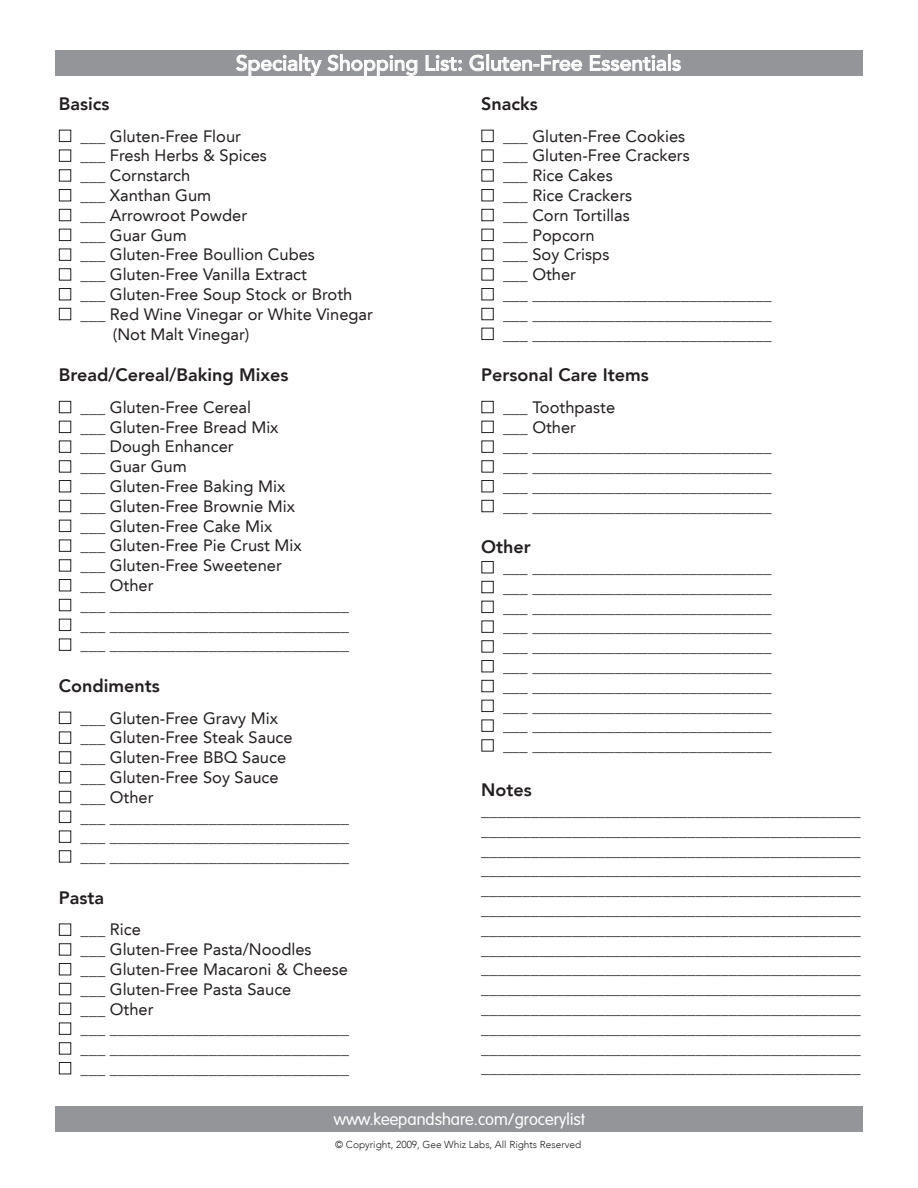
<style>
.page{position:relative;width:918px;height:1188px;background:#fff}
.page>*{position:absolute;margin:0;border:0;box-sizing:border-box;transform-origin:0 0}
.t1{font:500 21px "Avenir LT";color:#fff}
.t2{font:800 18px "Avenir LT";color:#231f20}
.t3{font:16.5px/19.8px "Avenir LT";color:#231f20}
.t4{font:300 16.5px "VAG Rounded";color:#fff}
.t5{font:300 10.2px "Avenir LT";color:#231f20}
</style>
<div class="page">
<div style="left:55px;top:50px;width:808px;height:26px;background:#939598"></div>
<div style="left:55px;top:1106px;width:808px;height:26px;background:#939598"></div>
<div style="left:59px;top:130px;width:12px;height:12px;border:1px solid #231f20"></div>
<div style="left:59px;top:150px;width:12px;height:12px;border:1px solid #231f20"></div>
<div style="left:59px;top:170px;width:12px;height:11px;border:1px solid #231f20"></div>
<div style="left:59px;top:189px;width:12px;height:12px;border:1px solid #231f20"></div>
<div style="left:59px;top:209px;width:12px;height:12px;border:1px solid #231f20"></div>
<div style="left:59px;top:229px;width:12px;height:12px;border:1px solid #231f20"></div>
<div style="left:59px;top:249px;width:12px;height:12px;border:1px solid #231f20"></div>
<div style="left:59px;top:269px;width:12px;height:11px;border:1px solid #231f20"></div>
<div style="left:59px;top:288px;width:12px;height:12px;border:1px solid #231f20"></div>
<div style="left:59px;top:308px;width:12px;height:12px;border:1px solid #231f20"></div>
<div style="left:59px;top:401px;width:12px;height:12px;border:1px solid #231f20"></div>
<div style="left:59px;top:421px;width:12px;height:12px;border:1px solid #231f20"></div>
<div style="left:59px;top:441px;width:12px;height:12px;border:1px solid #231f20"></div>
<div style="left:59px;top:461px;width:12px;height:11px;border:1px solid #231f20"></div>
<div style="left:59px;top:480px;width:12px;height:12px;border:1px solid #231f20"></div>
<div style="left:59px;top:500px;width:12px;height:12px;border:1px solid #231f20"></div>
<div style="left:59px;top:520px;width:12px;height:12px;border:1px solid #231f20"></div>
<div style="left:59px;top:540px;width:12px;height:12px;border:1px solid #231f20"></div>
<div style="left:59px;top:560px;width:12px;height:11px;border:1px solid #231f20"></div>
<div style="left:59px;top:579px;width:12px;height:12px;border:1px solid #231f20"></div>
<div style="left:59px;top:599px;width:12px;height:12px;border:1px solid #231f20"></div>
<div style="left:59px;top:619px;width:12px;height:12px;border:1px solid #231f20"></div>
<div style="left:59px;top:639px;width:12px;height:12px;border:1px solid #231f20"></div>
<div style="left:59px;top:712px;width:12px;height:12px;border:1px solid #231f20"></div>
<div style="left:59px;top:732px;width:12px;height:12px;border:1px solid #231f20"></div>
<div style="left:59px;top:752px;width:12px;height:11px;border:1px solid #231f20"></div>
<div style="left:59px;top:771px;width:12px;height:12px;border:1px solid #231f20"></div>
<div style="left:59px;top:791px;width:12px;height:12px;border:1px solid #231f20"></div>
<div style="left:59px;top:811px;width:12px;height:12px;border:1px solid #231f20"></div>
<div style="left:59px;top:831px;width:12px;height:12px;border:1px solid #231f20"></div>
<div style="left:59px;top:851px;width:12px;height:11px;border:1px solid #231f20"></div>
<div style="left:59px;top:924px;width:12px;height:12px;border:1px solid #231f20"></div>
<div style="left:59px;top:944px;width:12px;height:11px;border:1px solid #231f20"></div>
<div style="left:59px;top:963px;width:12px;height:12px;border:1px solid #231f20"></div>
<div style="left:59px;top:983px;width:12px;height:12px;border:1px solid #231f20"></div>
<div style="left:59px;top:1003px;width:12px;height:12px;border:1px solid #231f20"></div>
<div style="left:59px;top:1023px;width:12px;height:12px;border:1px solid #231f20"></div>
<div style="left:59px;top:1043px;width:12px;height:11px;border:1px solid #231f20"></div>
<div style="left:59px;top:1062px;width:12px;height:12px;border:1px solid #231f20"></div>
<div style="left:482px;top:130px;width:11px;height:12px;border:1px solid #231f20"></div>
<div style="left:482px;top:189px;width:11px;height:12px;border:1px solid #231f20"></div>
<div style="left:482px;top:209px;width:11px;height:12px;border:1px solid #231f20"></div>
<div style="left:482px;top:229px;width:11px;height:12px;border:1px solid #231f20"></div>
<div style="left:482px;top:288px;width:11px;height:12px;border:1px solid #231f20"></div>
<div style="left:482px;top:308px;width:11px;height:12px;border:1px solid #231f20"></div>
<div style="left:482px;top:328px;width:11px;height:12px;border:1px solid #231f20"></div>
<div style="left:482px;top:401px;width:11px;height:12px;border:1px solid #231f20"></div>
<div style="left:482px;top:421px;width:11px;height:12px;border:1px solid #231f20"></div>
<div style="left:482px;top:480px;width:11px;height:12px;border:1px solid #231f20"></div>
<div style="left:482px;top:500px;width:11px;height:12px;border:1px solid #231f20"></div>
<div style="left:482px;top:561px;width:11px;height:12px;border:1px solid #231f20"></div>
<div style="left:482px;top:581px;width:11px;height:12px;border:1px solid #231f20"></div>
<div style="left:482px;top:601px;width:11px;height:12px;border:1px solid #231f20"></div>
<div style="left:482px;top:660px;width:11px;height:12px;border:1px solid #231f20"></div>
<div style="left:482px;top:680px;width:11px;height:12px;border:1px solid #231f20"></div>
<div style="left:482px;top:700px;width:11px;height:12px;border:1px solid #231f20"></div>
<svg style="left:236px;top:54px;width:182px;height:22px"></svg>
<svg style="left:425px;top:55px;width:37px;height:17px"></svg>
<svg style="left:469px;top:54px;width:15px;height:18px"></svg>
<div style="left:486px;top:54px;width:3px;height:17px;border:1px solid #fff"></div>
<svg style="left:491px;top:55px;width:91px;height:17px"></svg>
<div style="left:668px;top:54px;width:3px;height:17px;border:1px solid #fff"></div>
<svg style="left:590px;top:55px;width:91px;height:17px"></svg>
<p class="t1" style="left:236px;top:51px;width:447px">Specialty Shopping List: Gluten-Free Essentials</p>
<p class="t2" style="left:481px;top:93px;width:58px">Snacks</p>
<p class="t3" style="left:503px;top:126px;width:270px">___ Gluten-Free Cookies<br>___ Gluten-Free Crackers<br>___ Rice Cakes<br>___ Rice Crackers<br>___ Corn Tortillas<br>___ Popcorn<br>___ Soy Crisps<br>___ Other<br>___ _____________________________ ___ _____________________________ ___ _____________________________</p>
<p class="t2" style="left:481px;top:364px;width:169px">Personal Care Items</p>
<p class="t3" style="left:503px;top:397px;width:270px">___ Toothpaste<br>___ Other<br>___ _____________________________ ___ _____________________________ ___ _____________________________ ___ _____________________________</p>
<p class="t2" style="left:481px;top:536px;width:51px">Other</p>
<p class="t3" style="left:503px;top:557px;width:270px;text-align:justify">___ _____________________________ ___ _____________________________ ___ _____________________________ ___ _____________________________ ___ _____________________________ ___ _____________________________ ___ _____________________________ ___ _____________________________ ___ _____________________________ ___ _____________________________</p>
<p class="t2" style="left:481px;top:779px;width:52px">Notes</p>
<p class="t3" style="left:481px;top:800px;width:381px;text-align:justify">______________________________________________ ______________________________________________ ______________________________________________ ______________________________________________ ______________________________________________ ______________________________________________ ______________________________________________ ______________________________________________ ______________________________________________ ______________________________________________ ______________________________________________ ______________________________________________ ______________________________________________ ______________________________________________</p>
<p class="t4" style="left:334px;top:1110px;width:253px">www.keepandshare.com/grocerylist</p>
<p class="t2" style="left:59px;top:93px;width:52px">Basics</p>
<p class="t3" style="left:81px;top:126px;width:162px">___ Gluten-Free Flour</p>
<p class="t3" style="left:81px;top:146px;width:188px">___ Fresh Herbs &amp; Spices</p>
<p class="t3" style="left:81px;top:166px;width:111px">___ Cornstarch</p>
<p class="t3" style="left:81px;top:185px;width:132px">___ Xanthan Gum</p>
<p class="t3" style="left:81px;top:205px;width:168px">___ Arrowroot Powder</p>
<p class="t3" style="left:81px;top:225px;width:108px">___ Guar Gum</p>
<p class="t3" style="left:81px;top:245px;width:236px">___ Gluten-Free Boullion Cubes</p>
<p class="t3" style="left:81px;top:265px;width:228px">___ Gluten-Free Vanilla Extract</p>
<p class="t3" style="left:81px;top:284px;width:273px">___ Gluten-Free Soup Stock or Broth</p>
<p class="t3" style="left:81px;top:304px;width:294px">___ Red Wine Vinegar or White Vinegar</p>
<p class="t3" style="left:113px;top:324px;width:138px">(Not Malt Vinegar)</p>
<p class="t2" style="left:59px;top:364px;width:231px">Bread/Cereal/Baking Mixes</p>
<p class="t3" style="left:81px;top:397px;width:270px">___ Gluten-Free Cereal<br>___ Gluten-Free Bread Mix<br>___ Dough Enhancer<br>___ Guar Gum<br>___ Gluten-Free Baking Mix<br>___ Gluten-Free Brownie Mix<br>___ Gluten-Free Cake Mix<br>___ Gluten-Free Pie Crust Mix<br>___ Gluten-Free Sweetener<br>___ Other<br>___ _____________________________ ___ _____________________________ ___ _____________________________</p>
<p class="t2" style="left:59px;top:675px;width:102px">Condiments</p>
<p class="t3" style="left:81px;top:708px;width:270px">___ Gluten-Free Gravy Mix<br>___ Gluten-Free Steak Sauce<br>___ Gluten-Free BBQ Sauce<br>___ Gluten-Free Soy Sauce<br>___ Other<br>___ _____________________________ ___ _____________________________ ___ _____________________________</p>
<p class="t2" style="left:59px;top:887px;width:47px">Pasta</p>
<p class="t3" style="left:81px;top:920px;width:270px">___ Rice<br>___ Gluten-Free Pasta/Noodles<br>___ Gluten-Free Macaroni &amp; Cheese ___ Gluten-Free Pasta Sauce<br>___ Other<br>___ _____________________________ ___ _____________________________ ___ _____________________________</p>
<p class="t5" style="left:335px;top:1139px;width:248px">© Copyright, 2009, Gee Whiz Labs, All Rights Reserved</p>
</div>
